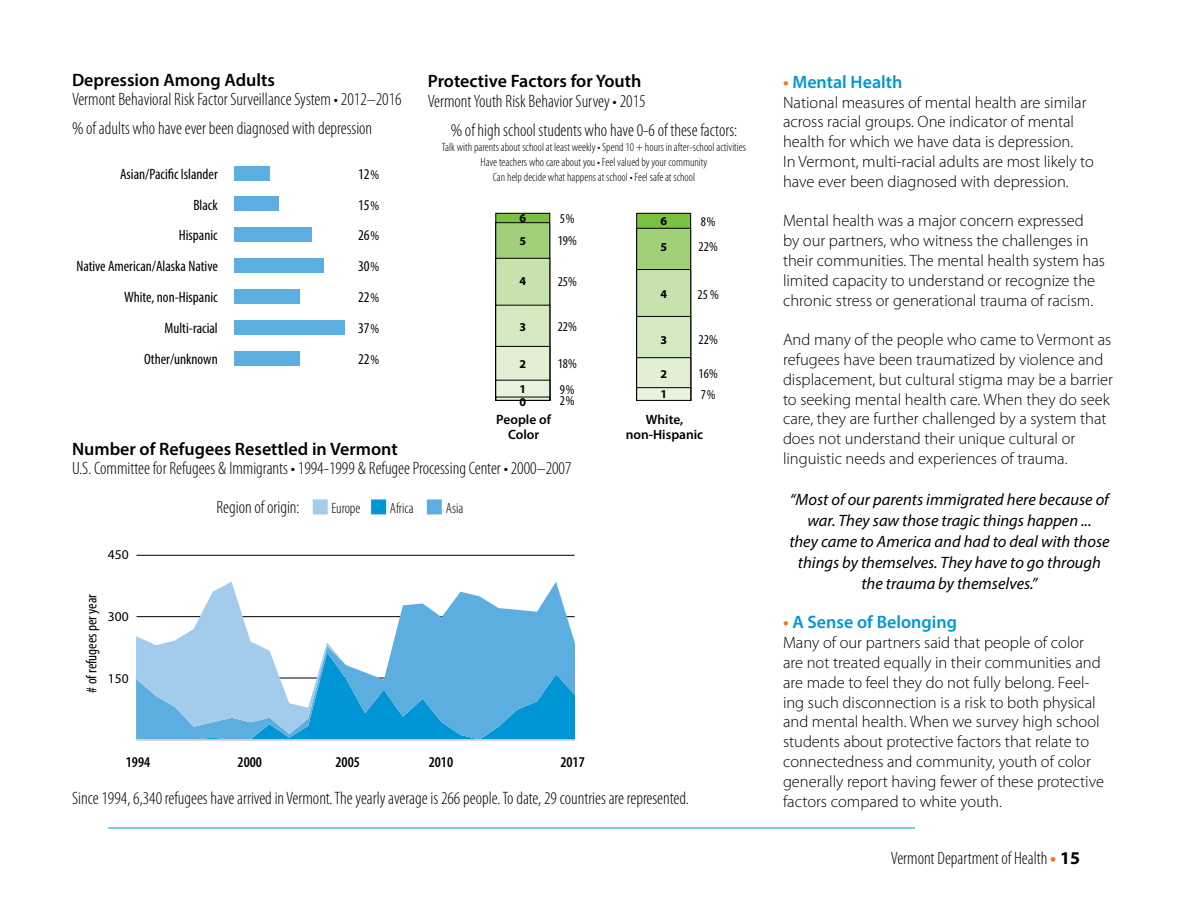
<style>
.page{position:relative;width:1188px;height:918px;background:#fff}
.page>*{position:absolute;margin:0;border:0;box-sizing:border-box;transform-origin:0 0}
.t1{font:300 condensed 18px/28.8px "Myriad Pro";color:#000}
.t2{font:600 18px "Myriad Pro";color:#000}
.t3{font:600 18px "Myriad Pro";color:#0096d6}
.t4{font:300 16.5px/19.8px "Myriad Pro";color:#000}
.t5{font:italic 16.5px/21px "Myriad Pro";color:#000;text-align:center}
.t6{font:condensed 15px "Myriad Pro";color:#000}
.t7{font:300 condensed 15px "Myriad Pro";color:#000}
.t8{font:600 condensed 15px "Myriad Pro";color:#000}
.t9{font:condensed 13.5px "Myriad Pro";color:#000}
.t10{font:600 13.5px/15px "Myriad Pro";color:#000;text-align:center}
.t11{font:13.5px "Myriad Pro";color:#000}
.t12{font:300 condensed 12px/15px "Myriad Pro";color:#000;text-align:center}
.t13{font:700 12px "Myriad Pro";color:#000}
.s1{color:#f47421}
.s2{font-size:13.5px}
.s3{font-size:18px}
.s4{color:#a2cbec}
.s5{color:#0096d6}
.s6{color:#5caee1}
.s7{font-weight:700;font-stretch:normal;color:#f47421}
.s8{font-weight:700;font-stretch:normal}
</style>
<div class="page">
<hr style="left:108px;top:828px;width:807px;height:1px;background:#0096d6">
<hr style="left:137px;top:555px;width:438px;height:1px;background:#000">
<svg style="left:136px;top:734px;width:439px;height:6px;background:#35a6da"></svg>
<svg style="left:136px;top:582px;width:439px;height:152px"></svg>
<hr style="left:137px;top:740px;width:438px;height:1px;background:#d9d9d9">
<div style="left:313px;top:499px;width:15px;height:15px;border:3px solid #a2cbec"></div>
<div style="left:371px;top:499px;width:15px;height:15px;border:3px solid #0096d6"></div>
<div style="left:427px;top:499px;width:15px;height:15px;border:3px solid #5caee1"></div>
<div style="left:234px;top:166px;width:36px;height:15px;background:#5caee1"></div>
<div style="left:234px;top:196px;width:45px;height:15px;background:#5caee1"></div>
<div style="left:234px;top:227px;width:78px;height:15px;background:#5caee1"></div>
<div style="left:234px;top:258px;width:90px;height:15px;background:#5caee1"></div>
<div style="left:234px;top:289px;width:66px;height:15px;background:#5caee1"></div>
<div style="left:234px;top:320px;width:111px;height:15px;background:#5caee1"></div>
<div style="left:234px;top:351px;width:66px;height:15px;background:#5caee1"></div>
<div style="left:496px;top:213px;width:54px;height:187px;background:#7ac143"></div>
<div style="left:637px;top:213px;width:54px;height:187px;background:#7ac143"></div>
<div style="left:496px;top:223px;width:54px;height:177px;background:#a1d078"></div>
<div style="left:496px;top:222px;width:54px;height:179px;border:1px solid #000"></div>
<div style="left:637px;top:228px;width:54px;height:172px;background:#a1d078"></div>
<div style="left:636px;top:228px;width:55px;height:173px;border:1px solid #000"></div>
<div style="left:496px;top:258px;width:54px;height:142px;background:#c8e2ae"></div>
<div style="left:496px;top:258px;width:54px;height:143px;border:1px solid #000"></div>
<div style="left:637px;top:270px;width:54px;height:130px;background:#c8e2ae"></div>
<div style="left:636px;top:269px;width:55px;height:132px;border:1px solid #000"></div>
<div style="left:496px;top:305px;width:54px;height:95px;background:#d5e9c1"></div>
<div style="left:496px;top:305px;width:54px;height:96px;border:1px solid #000"></div>
<div style="left:637px;top:316px;width:54px;height:84px;background:#d5e9c1"></div>
<div style="left:636px;top:316px;width:55px;height:85px;border:1px solid #000"></div>
<div style="left:496px;top:346px;width:54px;height:54px;background:#e2efd4"></div>
<div style="left:496px;top:346px;width:54px;height:55px;border:1px solid #000"></div>
<div style="left:637px;top:358px;width:54px;height:42px;background:#e2efd4"></div>
<div style="left:636px;top:357px;width:55px;height:44px;border:1px solid #000"></div>
<div style="left:496px;top:380px;width:54px;height:20px;background:#e8f3de"></div>
<div style="left:637px;top:388px;width:54px;height:12px;background:#e8f3de"></div>
<div style="left:636px;top:387px;width:55px;height:14px;border:1px solid #000"></div>
<div style="left:496px;top:397px;width:54px;height:4px;border:1px solid #000"></div>
<p class="t2" style="left:72px;top:68px;width:204px">Depression Among Adults</p>
<p class="t1" style="left:72px;top:85px;width:331px">Vermont Behavioral Risk Factor Surveillance System • 2012–2016 % of adults who have ever been diagnosed with depression</p>
<p class="t2" style="left:428px;top:70px;width:215px">Protective Factors for Youth</p>
<p class="t1" style="left:451px;top:87px;width:288px;text-indent:-23px">Vermont Youth Risk Behavior Survey • 2015<br>% of high school students who have 0-6 of these factors:</p>
<p class="t12" style="left:442px;top:140px;width:306px">Talk with parents about school at least weekly • Spend 10 + hours in after-school activities<br>Have teachers who care about you • Feel valued by your community<br>Can help decide what happens at school • Feel safe at school</p>
<p class="t3" style="left:783px;top:70px;width:121px"><span class="s1">•</span> Mental Health</p>
<p class="t4" style="left:783px;top:92px;width:313px">National measures of mental health are similar across racial groups. One indicator of mental health for which we have data is depression.<br>In Vermont, multi-racial adults are most likely to have ever been diagnosed with depression.</p>
<p class="t4" style="left:783px;top:211px;width:324px">Mental health was a major concern expressed<br>by our partners, who witness the challenges in their communities. The mental health system has limited capacity to understand or recognize the chronic stress or generational trauma of racism.</p>
<p class="t4" style="left:783px;top:330px;width:332px">And many of the people who came to Vermont as refugees have been traumatized by violence and displacement, but cultural stigma may be a barrier to seeking mental health care. When they do seek care, they are further challenged by a system that does not understand their unique cultural or linguistic needs and experiences of trauma.</p>
<p class="t5" style="left:789px;top:488px;width:322px">“Most of our parents immigrated here because of war. They saw those tragic things happen ...<br>they came to America and had to deal with those things by themselves. They have to go through the trauma by themselves.”</p>
<p class="t3" style="left:783px;top:611px;width:175px"><span class="s1">•</span> A Sense of Belonging</p>
<p class="t4" style="left:783px;top:633px;width:323px">Many of our partners said that people of color are not treated equally in their communities and are made to feel they do not fully belong. Feel&shy;ing such disconnection is a risk to both physical and mental health. When we survey high school students about protective factors that relate to connectedness and community, youth of color generally report having fewer of these protective</p>
<p class="t6" style="left:120px;top:165px;width:99px">Asian/Pacific Islander</p>
<p class="t6" style="left:358px;top:165px;width:22px">12<span class="s2">%</span></p>
<p class="t6" style="left:193px;top:196px;width:26px">Black</p>
<p class="t6" style="left:358px;top:196px;width:22px">15<span class="s2">%</span></p>
<p class="t6" style="left:179px;top:226px;width:40px">Hispanic</p>
<p class="t6" style="left:358px;top:226px;width:23px">26<span class="s2">%</span></p>
<p class="t6" style="left:76px;top:257px;width:143px">Native American/Alaska Native</p>
<p class="t6" style="left:358px;top:257px;width:22px">30<span class="s2">%</span></p>
<p class="t6" style="left:124px;top:288px;width:95px">White, non-Hispanic</p>
<p class="t6" style="left:358px;top:288px;width:23px">22<span class="s2">%</span></p>
<p class="t6" style="left:165px;top:319px;width:55px">Multi-racial</p>
<p class="t6" style="left:358px;top:319px;width:22px">37<span class="s2">%</span></p>
<p class="t6" style="left:144px;top:350px;width:75px">Other/unknown</p>
<p class="t6" style="left:358px;top:350px;width:22px">22<span class="s2">%</span></p>
<p class="t13" style="left:519px;top:210px;width:8px">6</p>
<p class="t13" style="left:660px;top:213px;width:8px">6</p>
<p class="t13" style="left:519px;top:233px;width:8px">5</p>
<p class="t13" style="left:660px;top:239px;width:8px">5</p>
<p class="t13" style="left:519px;top:273px;width:8px">4</p>
<p class="t13" style="left:660px;top:286px;width:8px">4</p>
<p class="t13" style="left:519px;top:319px;width:8px">3</p>
<p class="t13" style="left:660px;top:332px;width:8px">3</p>
<p class="t13" style="left:519px;top:356px;width:8px">2</p>
<p class="t13" style="left:660px;top:366px;width:8px">2</p>
<p class="t13" style="left:519px;top:381px;width:8px">1</p>
<p class="t13" style="left:660px;top:386px;width:8px">1</p>
<p class="t13" style="left:519px;top:394px;width:8px">0</p>
<p class="t9" style="left:560px;top:210px;width:16px">5%</p>
<p class="t9" style="left:701px;top:213px;width:16px">8%</p>
<p class="t9" style="left:558px;top:233px;width:21px">19%</p>
<p class="t9" style="left:699px;top:239px;width:21px">22%</p>
<p class="t9" style="left:558px;top:274px;width:21px">25%</p>
<p class="t9" style="left:698px;top:286px;width:23px">25 %</p>
<p class="t9" style="left:558px;top:318px;width:21px">22%</p>
<p class="t9" style="left:699px;top:331px;width:21px">22%</p>
<p class="t9" style="left:558px;top:355px;width:21px">18%</p>
<p class="t9" style="left:699px;top:366px;width:21px">16%</p>
<p class="t9" style="left:560px;top:381px;width:16px">9%</p>
<p class="t9" style="left:701px;top:386px;width:16px">7%</p>
<p class="t9" style="left:560px;top:392px;width:16px">2%</p>
<p class="t10" style="left:496px;top:411px;width:56px">People of<br>Color</p>
<p class="t10" style="left:626px;top:411px;width:79px">White, non-Hispanic</p>
<p class="t2" style="left:72px;top:437px;width:327px">Number of Refugees Resettled in Vermont</p>
<p class="t1" style="left:72px;top:454px;width:501px">U.S. Committee for Refugees &amp; Immigrants • 1994-1999 &amp; Refugee Processing Center • 2000–2007</p>
<p class="t7" style="left:217px;top:500px;width:248px"><span class="s3">Region of origin:</span> <span class="s4">■</span> Europe <span class="s5">■</span> Africa <span class="s6">■</span> Asia</p>
<p class="t11" style="left:108px;top:547px;width:22px">450</p>
<p class="t6" style="left:83px;top:693px;width:100px;rotate:-90deg"># of refugees per year</p>
<p class="t11" style="left:108px;top:608px;width:22px">300</p>
<p class="t11" style="left:108px;top:670px;width:22px">150</p>
<p class="t8" style="left:126px;top:754px;width:26px">1994</p>
<p class="t8" style="left:238px;top:754px;width:26px">2000</p>
<p class="t8" style="left:335px;top:754px;width:26px">2005</p>
<p class="t8" style="left:429px;top:754px;width:26px">2010</p>
<p class="t8" style="left:560px;top:754px;width:26px">2017</p>
<p class="t1" style="left:72px;top:784px;width:618px">Since 1994, 6,340 refugees have arrived in Vermont. The yearly average is 266 people. To date, 29 countries are represented.</p>
<p class="t4" style="left:783px;top:791px;width:221px">factors compared to white youth.</p>
<p class="t1" style="left:891px;top:844px;width:191px">Vermont Department of Health <span class="s7">•</span> <span class="s8">15</span></p>
</div>
